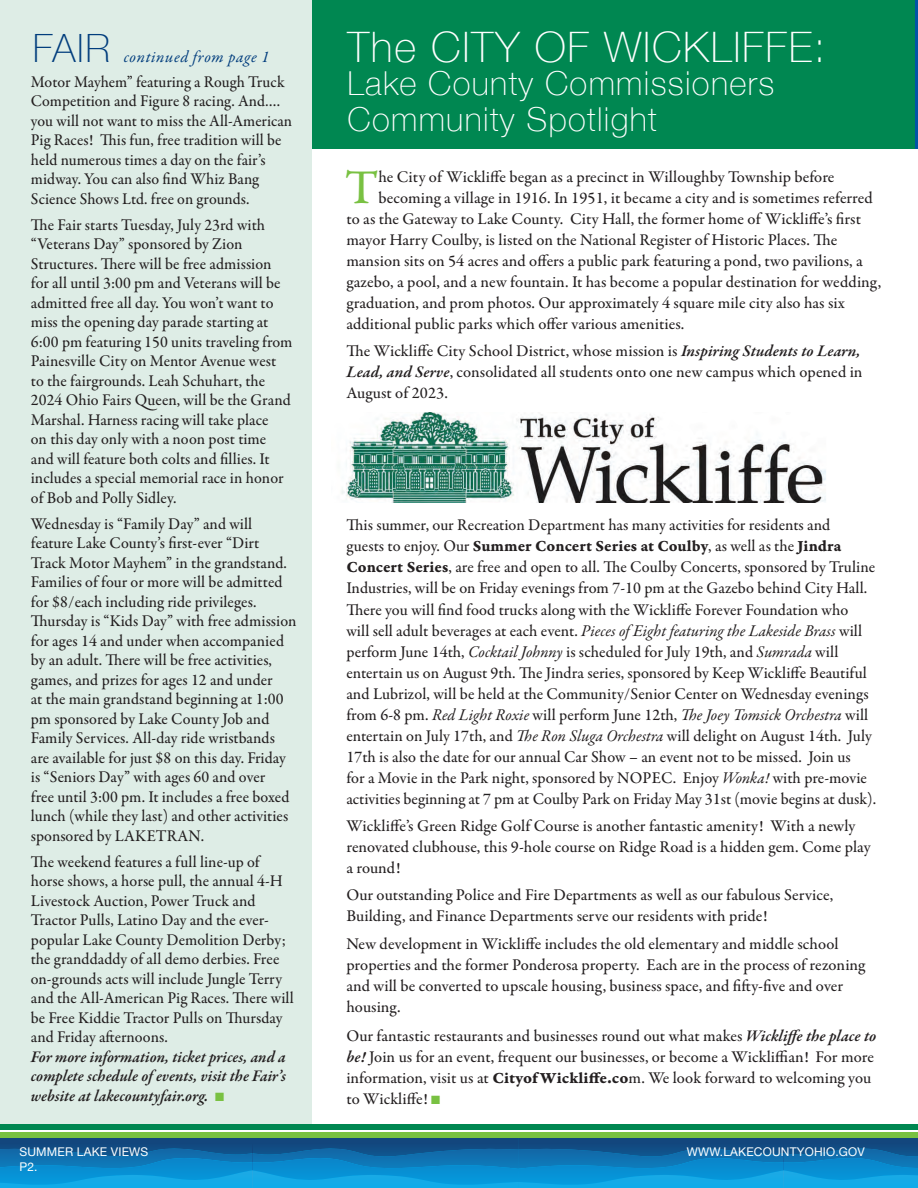
<style>
.page{position:relative;width:918px;height:1188px;background:#fff}
.page>*{position:absolute;margin:0;border:0;box-sizing:border-box;transform-origin:0 0}
.t1{font:500 49.05px "Garamond Premr Pro";color:#79c142}
.t2{font:100 42px "Helvetica Neue";letter-spacing:.04em;color:#fff}
.t3{font:100 39px "Helvetica Neue";color:#013d7d}
.t4{font:100 33px/36px "Helvetica Neue";letter-spacing:.04em;color:#fff}
.t5{font:500 16.5px/19.5px "Garamond Premr Pro";letter-spacing:.005em;color:#231f20}
.t6{font:500 16.5px/19.5px "Garamond Premr Pro";letter-spacing:.005em;color:#231f20;scale:.96 1}
.t7{font:italic 600 16.5px/19.6px "Garamond Premr Pro";color:#231f20;text-align:justify}
.t8{font:16.5px "Garamond Premr Pro Bd Capt";color:#231f20}
.t9{font:italic 16.5px "Garamond Premr Pro";letter-spacing:.035em;color:#013d7d}
.t10{font:12px/14.4px "Helvetica Neue";letter-spacing:.015em;color:#fff}
.s1{color:#79c142}
.s2{font-weight:600;font-style:italic}
.s3{font-family:"Garamond Premr Pro";font-weight:500}
.s4{font-family:"Garamond Premr Pro Bd Capt";font-weight:400}
.s5{font-weight:400;font-style:italic}
</style>
<div class="page">
<div style="left:312px;top:0;width:606px;height:149px;background:#008751"></div>
<div style="left:0;top:0;width:312px;height:1124px;background:#deede6"></div>
<hr style="left:916px;top:0;width:2px;height:148px;background:#0155a5">
<svg style="left:0;top:1137px;width:918px;height:51px;background:#107bb6"></svg>
<div style="left:0;top:1124px;width:918px;height:6px;background:#008751"></div>
<div style="left:0;top:1132px;width:918px;height:5px;background:#79c142"></div>
<img style="left:341px;top:413px;width:485px;height:89px">
<h3 class="t3" style="left:33px;top:19px;width:78px">FAIR</h3>
<p class="t9" style="left:124px;top:46px;width:147px">continued from page 1</p>
<p class="t6" style="left:31px;top:72px;width:274px">Motor Mayhem” featuring a Rough Truck Competition and Figure 8 racing. And…. you will not want to miss the All-American Pig Races! This fun, free tradition will be held numerous times a day on the fair’s midway. You can also find Whiz Bang Science Shows Ltd. free on grounds.</p>
<p class="t5" style="left:31px;top:215px;width:263px">The Fair starts Tuesday, July 23rd with “Veterans Day” sponsored by Zion Structures. There will be free admission for all until 3:00 pm and Veterans will be admitted free all day. You won’t want to miss the opening day parade starting at 6:00 pm featuring 150 units traveling from Painesville City on Mentor Avenue west to the fairgrounds. Leah Schuhart, the 2024 Ohio Fairs Queen, will be the Grand Marshal. Harness racing will take place<br>on this day only with a noon post time and will feature both colts and fillies. It includes a special memorial race in honor of Bob and Polly Sidley.</p>
<p class="t5" style="left:31px;top:514px;width:267px">Wednesday is “Family Day” and will feature Lake County’s first-ever “Dirt Track Motor Mayhem” in the grandstand.<br>Families of four or more will be admitted for $8/each including ride privileges.<br>Thursday is “Kids Day” with free admission for ages 14 and under when accompanied by an adult. There will be free activities, games, and prizes for ages 12 and under<br>at the main grandstand beginning at 1:00 pm sponsored by Lake County Job and Family Services. All-day ride wristbands are available for just $8 on this day. Friday is “Seniors Day” with ages 60 and over<br>free until 3:00 pm. It includes a free boxed lunch (while they last) and other activities sponsored by LAKETRAN.</p>
<p class="t5" style="left:31px;top:852px;width:264px">The weekend features a full line-up of horse shows, a horse pull, the annual 4-H Livestock Auction, Power Truck and Tractor Pulls, Latino Day and the ever&shy;popular Lake County Demolition Derby; the granddaddy of all demo derbies. Free on-grounds acts will include Jungle Terry and the All-American Pig Races. There will be Free Kiddie Tractor Pulls on Thursday and Friday afternoons.</p>
<p class="t7" style="left:31px;top:1048px;width:257px">For more information, ticket prices, and a complete schedule of events, visit the Fair’s website at lakecountyfair.org. <span class="s1">■</span></p>
<h2 class="t2" style="left:348px;top:16px;width:480px">The CITY OF WICKLIFFE:</h2>
<h3 class="t4" style="left:348px;top:64px;width:428px">Lake County Commissioners<br>Community Spotlight</h3>
<h1 class="t1" style="left:345px;top:158px;width:34px">T</h1>
<p class="t5" style="left:378px;top:167px;width:458px">he City of Wickliffe began as a precinct in Willoughby Township before</p>
<p class="t5" style="left:378px;top:188px;width:496px">becoming a village in 1916. In 1951, it became a city and is sometimes referred</p>
<p class="t5" style="left:346px;top:209px;width:516px">to as the Gateway to Lake County. City Hall, the former home of Wickliffe’s first</p>
<p class="t5" style="left:346px;top:230px;width:493px">mayor Harry Coulby, is listed on the National Register of Historic Places. The</p>
<p class="t5" style="left:346px;top:251px;width:518px">mansion sits on 54 acres and offers a public park featuring a pond, two pavilions, a</p>
<p class="t5" style="left:346px;top:272px;width:536px">gazebo, a pool, and a new fountain. It has become a popular destination for wedding,</p>
<p class="t5" style="left:346px;top:293px;width:500px">graduation, and prom photos. Our approximately 4 square mile city also has six</p>
<p class="t5" style="left:346px;top:314px;width:340px">additional public parks which offer various amenities.</p>
<p class="t5" style="left:346px;top:341px;width:518px;line-height:21px">The Wickliffe City School District, whose mission is <span class="s2">Inspiring Students to Learn,<br>Lead, and Serve</span>, consolidated all students onto one new campus which opened in<br>August of 2023.</p>
<p class="t5" style="left:346px;top:516px;width:486px">This summer, our Recreation Department has many activities for residents and</p>
<p class="t8" style="left:346px;top:537px;width:497px"><span class="s3">guests to enjoy. Our</span> Summer Concert Series at Coulby<span class="s3">, as well as the</span> Jindra</p>
<p class="t5" style="left:346px;top:557px;width:531px;line-height:21px"><span class="s4">Concert Series</span>, are free and open to all. The Coulby Concerts, sponsored by Truline Industries, will be on Friday evenings from 7-10 pm at the Gazebo behind City Hall.<br>There you will find food trucks along with the Wickliffe Forever Foundation who<br>will sell adult beverages at each event. <span class="s5">Pieces of Eight featuring the Lakeside Brass</span> will perform June 14th, <span class="s5">Cocktail Johnny</span> is scheduled for July 19th, and <span class="s5">Sumrada</span> will entertain us on August 9th. The Jindra series, sponsored by Keep Wickliffe Beautiful and Lubrizol, will be held at the Community/Senior Center on Wednesday evenings from 6-8 pm. <span class="s5">Red Light Roxie</span> will perform June 12th, <span class="s5">The Joey Tomsick Orchestra</span> will entertain on July 17th, and <span class="s5">The Ron Sluga Orchestra</span> will delight on August 14th. July 17th is also the date for our annual Car Show – an event not to be missed. Join us<br>for a Movie in the Park night, sponsored by NOPEC. Enjoy <span class="s5">Wonka!</span> with pre-movie activities beginning at 7 pm at Coulby Park on Friday May 31st (movie begins at dusk).</p>
<p class="t5" style="left:346px;top:816px;width:526px;line-height:21px">Wickliffe’s Green Ridge Golf Course is another fantastic amenity! With a newly renovated clubhouse, this 9-hole course on Ridge Road is a hidden gem. Come play a round!</p>
<p class="t5" style="left:346px;top:885px;width:488px;line-height:21px">Our outstanding Police and Fire Departments as well as our fabulous Service,<br>Building, and Finance Departments serve our residents with pride!</p>
<p class="t5" style="left:346px;top:934px;width:520px;line-height:21px">New development in Wickliffe includes the old elementary and middle school properties and the former Ponderosa property. Each are in the process of rezoning and will be converted to upscale housing, business space, and fifty-five and over housing.</p>
<p class="t5" style="left:346px;top:1026px;width:532px;line-height:21px">Our fantastic restaurants and businesses round out what makes <span class="s2">Wickliffe the place to be!</span> Join us for an event, frequent our businesses, or become a Wickliffian! For more information, visit us at <span class="s4">Cityof Wickliffe.co</span>m. We look forward to welcoming you to Wickliffe! <span class="s1">■</span></p>
<p class="t10" style="left:19px;top:1145px;width:130px">SUMMER LAKE VIEWS<br>P2.</p>
<p class="t10" style="left:687px;top:1145px;width:180px">WWW.LAKECOUNTYOHIO.GOV</p>
</div>
